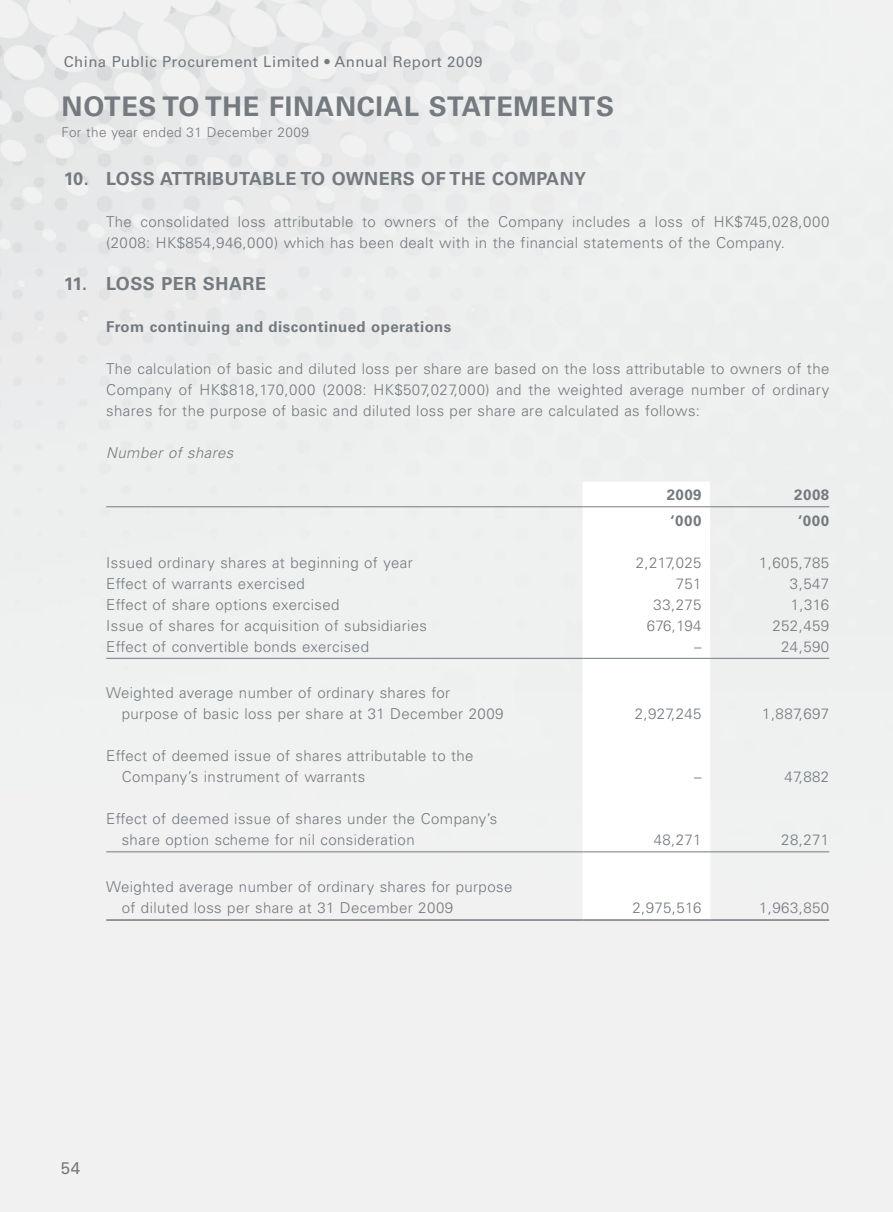
<style>
.page{position:relative;width:893px;height:1212px;background:#eff0f0}
.page>*{position:absolute;margin:0;border:0;box-sizing:border-box;transform-origin:0 0}
.t1{font:700 27px "Univers LT Std";letter-spacing:.03em;color:#747a7f}
.t2{font:700 18px "Univers LT Std";letter-spacing:.03em;color:#747a7f}
.t3{font:16.8px "Univers LT Std";color:#747a7f}
.t4{font:300 15px/21px "Univers LT Std";letter-spacing:.03em;color:#747a7f}
.t5{font:700 15px "Univers LT Std";letter-spacing:.03em;color:#747a7f}
.t6{font:15px "Univers LT Std";letter-spacing:.03em;color:#747a7f}
.t7{font:italic 300 15px "Univers LT Std";letter-spacing:.03em;color:#747a7f}
.t8{font:300 13.5px "Univers LT Std";letter-spacing:.03em;color:#747a7f}
</style>
<div class="page">
<hr style="left:892px;top:0;width:1px;height:1212px;background:#747a7f">
<div style="left:583px;top:482px;width:127px;height:437px;background:#fff"></div>
<hr style="left:106px;top:506px;width:477px;height:1px;background:#747a7f">
<hr style="left:583px;top:506px;width:127px;height:1px;background:#747a7f">
<hr style="left:710px;top:506px;width:119px;height:1px;background:#747a7f">
<hr style="left:106px;top:658px;width:477px;height:1px;background:#747a7f">
<hr style="left:583px;top:658px;width:127px;height:1px;background:#747a7f">
<hr style="left:710px;top:658px;width:119px;height:1px;background:#747a7f">
<hr style="left:106px;top:851px;width:477px;height:1px;background:#747a7f">
<hr style="left:583px;top:851px;width:127px;height:1px;background:#747a7f">
<hr style="left:710px;top:851px;width:119px;height:1px;background:#747a7f">
<hr style="left:106px;top:919px;width:477px;height:2px;background:#747a7f">
<hr style="left:583px;top:919px;width:127px;height:2px;background:#747a7f">
<hr style="left:710px;top:919px;width:119px;height:2px;background:#747a7f">
<p class="t6" style="left:64px;top:53px;width:420px">China Public Procurement Limited • Annual Report 2009</p>
<h1 class="t1" style="left:62px;top:91px;width:554px">NOTES TO THE FINANCIAL STATEMENTS</h1>
<p class="t8" style="left:62px;top:124px;width:249px">For the year ended 31 December 2009</p>
<p class="t2" style="left:64px;top:168px;width:524px">10. LOSS ATTRIBUTABLE TO OWNERS OF THE COMPANY</p>
<p class="t4" style="left:106px;top:211px;width:725px">The consolidated loss attributable to owners of the Company includes a loss of HK$745,028,000 (2008: HK$854,946,000) which has been dealt with in the financial statements of the Company.</p>
<p class="t2" style="left:64px;top:273px;width:204px">11. LOSS PER SHARE</p>
<p class="t5" style="left:106px;top:318px;width:347px">From continuing and discontinued operations</p>
<p class="t4" style="left:106px;top:358px;width:725px;text-align:justify">The calculation of basic and diluted loss per share are based on the loss attributable to owners of the Company of HK$818,170,000 (2008: HK$507,027,000) and the weighted average number of ordinary shares for the purpose of basic and diluted loss per share are calculated as follows:</p>
<p class="t7" style="left:106px;top:444px;width:129px">Number of shares</p>
<p class="t5" style="left:667px;top:486px;width:36px">2009</p>
<p class="t5" style="left:794px;top:486px;width:36px">2008</p>
<p class="t5" style="left:671px;top:511px;width:33px">‘000</p>
<p class="t5" style="left:798px;top:511px;width:33px">‘000</p>
<p class="t4" style="left:106px;top:552px;width:308px">Issued ordinary shares at beginning of year</p>
<p class="t4" style="left:636px;top:552px;width:67px">2,217,025</p>
<p class="t4" style="left:759px;top:552px;width:72px">1,605,785</p>
<p class="t4" style="left:106px;top:573px;width:200px">Effect of warrants exercised</p>
<p class="t4" style="left:676px;top:573px;width:27px">751</p>
<p class="t4" style="left:790px;top:573px;width:41px">3,547</p>
<p class="t4" style="left:106px;top:594px;width:235px">Effect of share options exercised</p>
<p class="t4" style="left:654px;top:594px;width:49px">33,275</p>
<p class="t4" style="left:791px;top:594px;width:40px">1,316</p>
<p class="t4" style="left:106px;top:615px;width:322px">Issue of shares for acquisition of subsidiaries</p>
<p class="t4" style="left:647px;top:615px;width:56px">676,194</p>
<p class="t4" style="left:772px;top:615px;width:58px">252,459</p>
<p class="t4" style="left:106px;top:636px;width:264px">Effect of convertible bonds exercised</p>
<p class="t4" style="left:694px;top:636px;width:9px">–</p>
<p class="t4" style="left:781px;top:636px;width:49px">24,590</p>
<p class="t4" style="left:122px;top:682px;width:383px;text-indent:-15px">Weighted average number of ordinary shares for purpose of basic loss per share at 31 December 2009</p>
<p class="t4" style="left:635px;top:703px;width:68px">2,927,245</p>
<p class="t4" style="left:762px;top:703px;width:68px">1,887,697</p>
<p class="t4" style="left:122px;top:745px;width:353px;text-indent:-15px">Effect of deemed issue of shares attributable to the<br>Company’s instrument of warrants</p>
<p class="t4" style="left:122px;top:808px;width:377px;text-indent:-15px">Effect of deemed issue of shares under the Company’s share option scheme for nil consideration</p>
<p class="t4" style="left:122px;top:876px;width:392px;text-indent:-15px">Weighted average number of ordinary shares for purpose of diluted loss per share at 31 December 2009</p>
<p class="t3" style="left:61px;top:1157px;width:21px">54</p>
<p class="t4" style="left:694px;top:766px;width:9px">–</p>
<p class="t4" style="left:784px;top:766px;width:46px">47,882</p>
<p class="t4" style="left:654px;top:829px;width:49px">48,271</p>
<p class="t4" style="left:781px;top:829px;width:49px">28,271</p>
<p class="t4" style="left:632px;top:897px;width:71px">2,975,516</p>
<p class="t4" style="left:759px;top:897px;width:72px">1,963,850</p>
</div>
